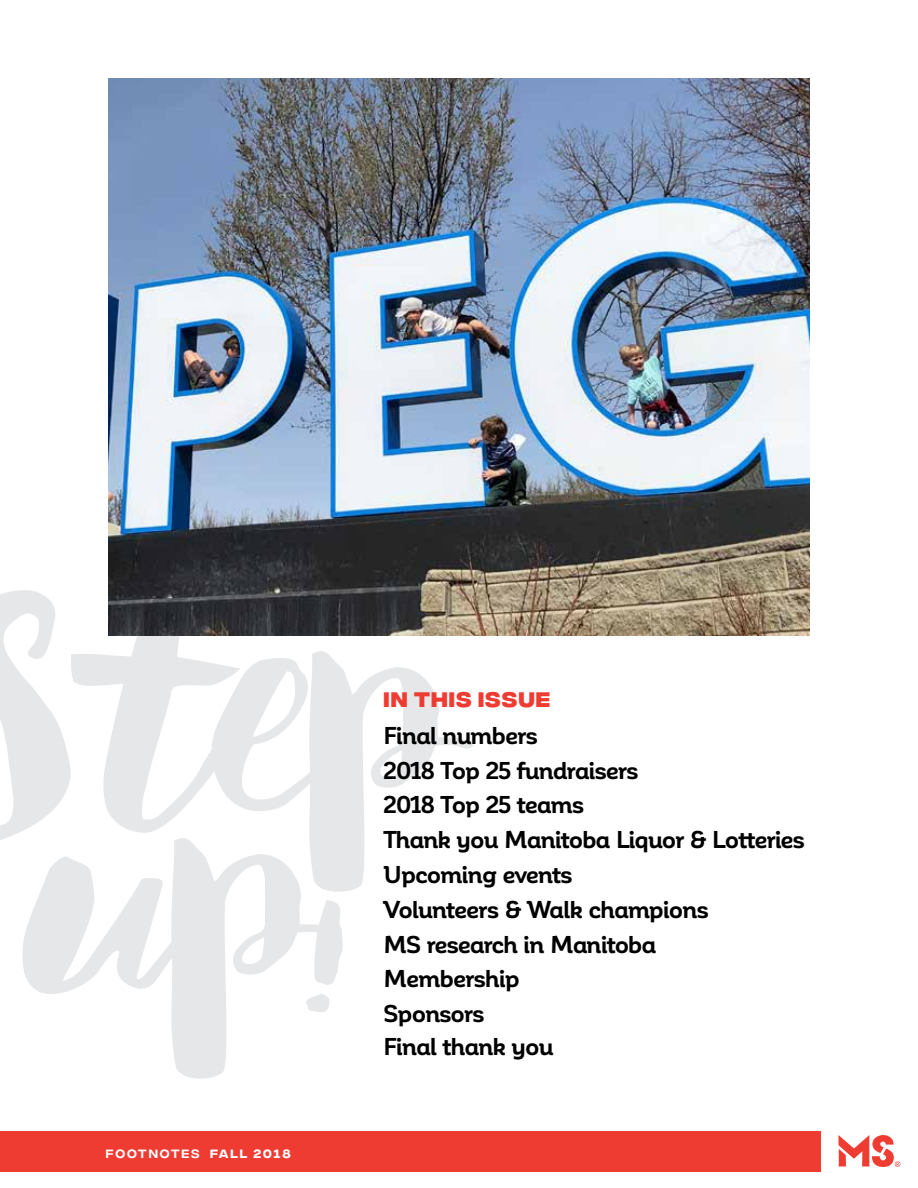
<style>
.page{position:relative;width:918px;height:1188px;background:#fff}
.page>*{position:absolute;margin:0;border:0;box-sizing:border-box;transform-origin:0 0}
.t1{font:700 24px/34.7px "Corporative Alt";letter-spacing:-.035em;color:#000}
.t2{font:700 21px "Integral CF";letter-spacing:.05em;color:#ef3c33}
.t3{font:12px "Integral CF";letter-spacing:.15em;color:#fff}
.s1{font-weight:500}
</style>
<div class="page">
<div style="left:0;top:1131px;width:821px;height:41px;background:#ef3c33"></div>
<svg style="left:839px;top:1135px;width:61px;height:32px"></svg>
<img style="left:108px;top:78px;width:702px;height:558px">
<svg style="left:22px;top:856px;width:321px;height:223px"></svg>
<svg style="left:306px;top:993px;width:24px;height:20px"></svg>
<svg style="left:0;top:590px;width:71px;height:250px"></svg>
<svg style="left:71px;top:602px;width:403px;height:295px"></svg>
<p class="t3" style="left:106px;top:1147px;width:186px">FOOTNOTES <span class="s1">FALL 2018</span></p>
<p class="t2" style="left:384px;top:687px;width:168px">IN THIS ISSUE</p>
<p class="t1" style="left:384px;top:718px;width:423px">Final numbers<br>2018 Top 25 fundraisers<br>2018 Top 25 teams<br>Thank you Manitoba Liquor &amp; Lotteries<br>Upcoming events<br>Volunteers &amp; Walk champions<br>MS research in Manitoba<br>Membership<br>Sponsors<br>Final thank you</p>
</div>
